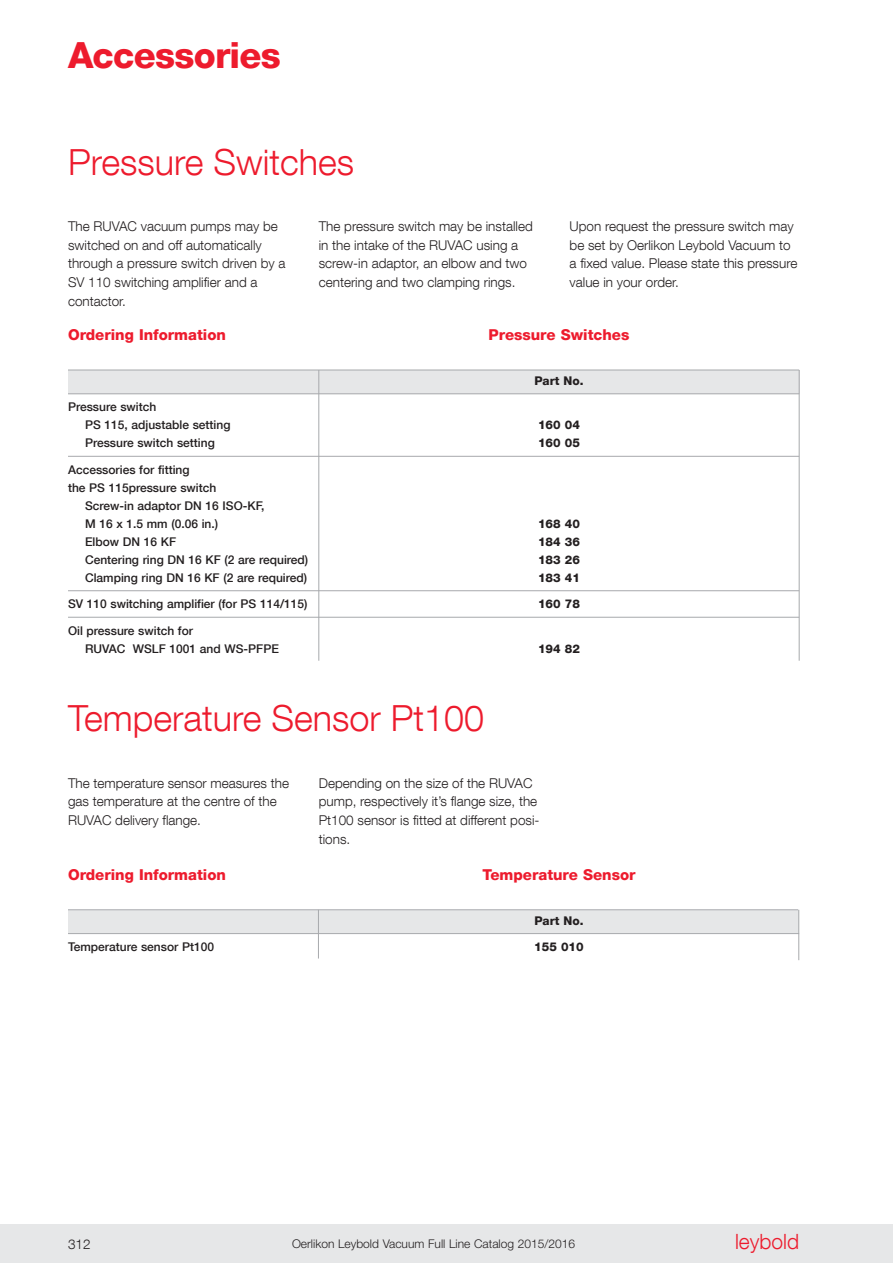
<style>
.page{position:relative;width:893px;height:1263px;background:#fff}
.page>*{position:absolute;margin:0;border:0;box-sizing:border-box;transform-origin:0 0}
.t1{font:300 36px "Helvetica Neue LT Com";color:#ed1b2d}
.t2{font:800 36px "Helvetica Neue LT Com";letter-spacing:-.02em;color:#ed1b2d}
.t3{font:300 21px "Helvetica Neue LT Com";color:#ed1b2d}
.t4{font:800 15px "Helvetica Neue LT Com";color:#ed1b2d}
.t5{font:300 13.5px/18.8px "Helvetica Neue LT Com";color:#231f20}
.t6{font:500 12px/18px "Helvetica Neue LT Com";color:#231f20}
.t7{font:800 12px/18px "Helvetica Neue LT Com";color:#231f20}
.t8{font:300 12px "Helvetica Neue LT Std";color:#231f20}
</style>
<div class="page">
<div style="left:0;top:1224px;width:893px;height:39px;background:#e6e7e8"></div>
<div style="left:68px;top:370px;width:731px;height:23px;background:#e6e7e8"></div>
<div style="left:68px;top:910px;width:731px;height:23px;background:#e6e7e8"></div>
<hr style="left:68px;top:370px;width:731px;height:1px;background:#a7a9ac">
<hr style="left:68px;top:393px;width:731px;height:1px;background:#a7a9ac">
<hr style="left:68px;top:456px;width:731px;height:1px;background:#a7a9ac">
<hr style="left:68px;top:590px;width:731px;height:1px;background:#a7a9ac">
<hr style="left:68px;top:617px;width:731px;height:1px;background:#a7a9ac">
<hr style="left:318px;top:370px;width:1px;height:291px;background:#a7a9ac">
<hr style="left:799px;top:370px;width:1px;height:291px;background:#a7a9ac">
<hr style="left:68px;top:909px;width:730px;height:1px;background:#a7a9ac">
<hr style="left:68px;top:933px;width:731px;height:1px;background:#a7a9ac">
<hr style="left:318px;top:910px;width:1px;height:49px;background:#a7a9ac">
<hr style="left:798px;top:910px;width:1px;height:50px;background:#a7a9ac">
<h1 class="t2" style="left:68px;top:43px;width:214px">Accessories</h1>
<h1 class="t1" style="left:68px;top:149px;width:287px">Pressure Switches</h1>
<p class="t5" style="left:68px;top:219px;width:219px">The RUVAC vacuum pumps may be switched on and off automatically through a pressure switch driven by a<br>SV 110 switching amplifier and a contactor.</p>
<p class="t4" style="left:68px;top:330px;width:159px">Ordering Information</p>
<p class="t4" style="left:489px;top:330px;width:142px">Pressure Switches</p>
<p class="t5" style="left:319px;top:219px;width:215px">The pressure switch may be installed in the intake of the RUVAC using a screw-in adaptor, an elbow and two centering and two clamping rings.</p>
<p class="t5" style="left:570px;top:219px;width:229px">Upon request the pressure switch may be set by Oerlikon Leybold Vacuum to a fixed value. Please state this pres sure value in your order.</p>
<p class="t6" style="left:85px;top:400px;width:147px;text-indent:-17px">Pressure switch<br>PS 115, adjustable setting<br>Pressure switch setting</p>
<p class="t6" style="left:68px;top:462px;width:123px">Accessories for fitting</p>
<p class="t6" style="left:68px;top:480px;width:150px">the PS 115pressure switch</p>
<p class="t6" style="left:85px;top:498px;width:181px">Screw-in adaptor DN 16 ISO-KF,</p>
<p class="t6" style="left:85px;top:516px;width:135px">M 16 x 1.5 mm (0.06 in.)</p>
<p class="t6" style="left:85px;top:534px;width:93px">Elbow DN 16 KF</p>
<p class="t6" style="left:85px;top:552px;width:225px">Centering ring DN 16 KF (2 are required)</p>
<p class="t6" style="left:85px;top:570px;width:224px">Clamping ring DN 16 KF (2 are required)</p>
<p class="t6" style="left:68px;top:597px;width:241px">SV 110 switching amplifier (for PS 114/115)</p>
<p class="t6" style="left:85px;top:623px;width:195px;text-indent:-17px">Oil pressure switch for<br>RUVAC WSLF 1001 and WS-PFPE</p>
<h1 class="t1" style="left:68px;top:706px;width:418px">Temperature Sensor Pt100</h1>
<p class="t7" style="left:534px;top:373px;width:51px">Part No.</p>
<p class="t7" style="left:538px;top:418px;width:43px">160 04<br>160 05</p>
<p class="t7" style="left:538px;top:516px;width:43px;text-align:justify">168 40<br>184 36<br>183 26<br>183 41</p>
<p class="t7" style="left:538px;top:597px;width:43px">160 78</p>
<p class="t7" style="left:538px;top:641px;width:43px">194 82</p>
<p class="t5" style="left:68px;top:775px;width:222px">The temperature sensor measures the gas temperature at the centre of the<br>RUVAC delivery flange.</p>
<p class="t5" style="left:319px;top:775px;width:222px">Depending on the size of the RUVAC pump, respectively it’s flange size, the<br>Pt100 sensor is fitted at different posi&shy;tions.</p>
<p class="t4" style="left:68px;top:870px;width:159px">Ordering Information</p>
<p class="t4" style="left:482px;top:870px;width:155px">Temperature Sensor</p>
<p class="t6" style="left:68px;top:940px;width:148px">Temperature sensor Pt100</p>
<p class="t7" style="left:534px;top:913px;width:51px">Part No.</p>
<p class="t7" style="left:534px;top:940px;width:51px">155 010</p>
<p class="t5" style="left:68px;top:1237px;width:24px">312</p>
<p class="t8" style="left:292px;top:1239px;width:285px">Oerlikon Leybold Vacuum Full Line Catalog 2015/2016</p>
<h2 class="t3" style="left:735px;top:1234px;width:66px">leybold</h2>
</div>
